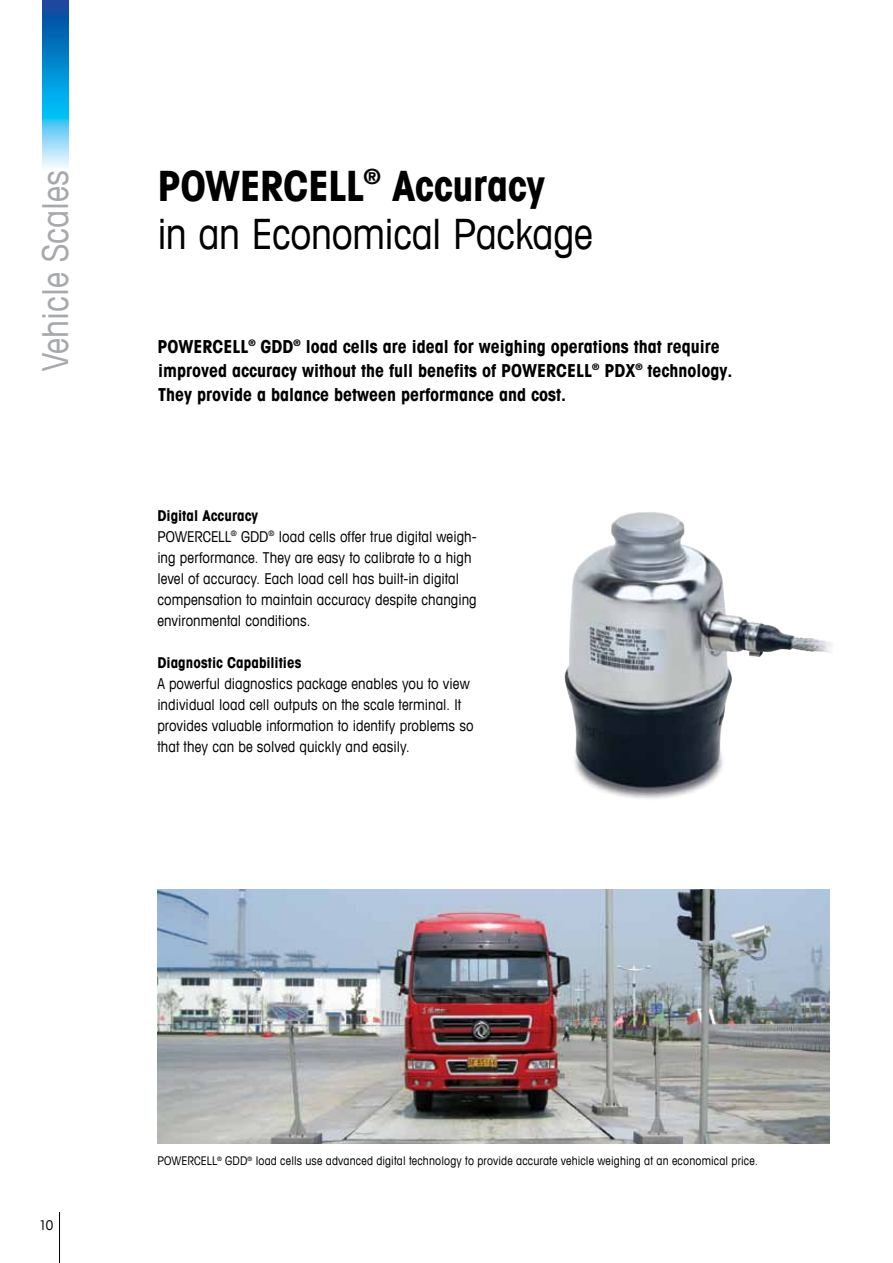
<style>
.page{position:relative;width:893px;height:1263px;background:#fff}
.page>*{position:absolute;margin:0;border:0;box-sizing:border-box;transform-origin:0 0}
.t1{font:condensed 42px/48px "Avant Garde Com";letter-spacing:-.005em;color:#000}
.t2{font:condensed 36px "Avant Garde Com";color:#a7a9ac}
.t3{font:700 condensed 18px/24px "Avant Garde Com";color:#000}
.t4{font:condensed 15px/21px "Avant Garde Com";letter-spacing:.005em;color:#000}
.t5{font:700 condensed 15px "Avant Garde Com";color:#000}
.t6{font:condensed 13.5px "Avant Garde Com";color:#000}
.t7{font:condensed 12px "Avant Garde Com";letter-spacing:.015em;color:#000}
.s1{font-weight:700}
</style>
<div class="page">
<hr style="left:59px;top:1212px;width:1px;height:51px;background:#000">
<img style="left:43px;top:0;width:25px;height:168px">
<img style="left:157px;top:889px;width:672px;height:255px">
<img style="left:564px;top:512px;width:268px;height:287px">
<h2 class="t2" style="left:33px;top:371px;width:202px;rotate:-90deg">Vehicle Scales</h2>
<h1 class="t1" style="left:157px;top:160px;width:437px"><span class="s1">POWERCELL</span><sup>®</sup> <span class="s1">Accuracy<br></span>in an Economical Package</h1>
<p class="t3" style="left:157px;top:334px;width:577px">POWERCELL<sup>®</sup> GDD<sup>®</sup> load cells are ideal for weighing operations that require improved accuracy without the full benefits of POWERCELL<sup>®</sup> PDX<sup>®</sup> technology.<br>They provide a balance between performance and cost.</p>
<p class="t4" style="left:157px;top:505px;width:321px"><span class="s1">Digital Accuracy<br></span>POWERCELL<sup>®</sup> GDD<sup>®</sup> load cells offer true digital weigh&shy;ing performance. They are easy to calibrate to a high level of accuracy. Each load cell has built-in digital compensation to maintain accuracy despite changing environmental conditions.</p>
<p class="t5" style="left:157px;top:653px;width:145px">Diagnostic Capabilities</p>
<p class="t4" style="left:157px;top:673px;width:318px">A powerful diagnostics package enables you to view individual load cell outputs on the scale terminal. It provides valuable information to identify problems so that they can be solved quickly and easily.</p>
<p class="t6" style="left:39px;top:1217px;width:16px">10</p>
<p class="t7" style="left:157px;top:1154px;width:602px">POWERCELL<sup>®</sup> GDD<sup>®</sup> load cells use advanced digital technology to provide accurate vehicle weighing at an economical price.</p>
</div>
